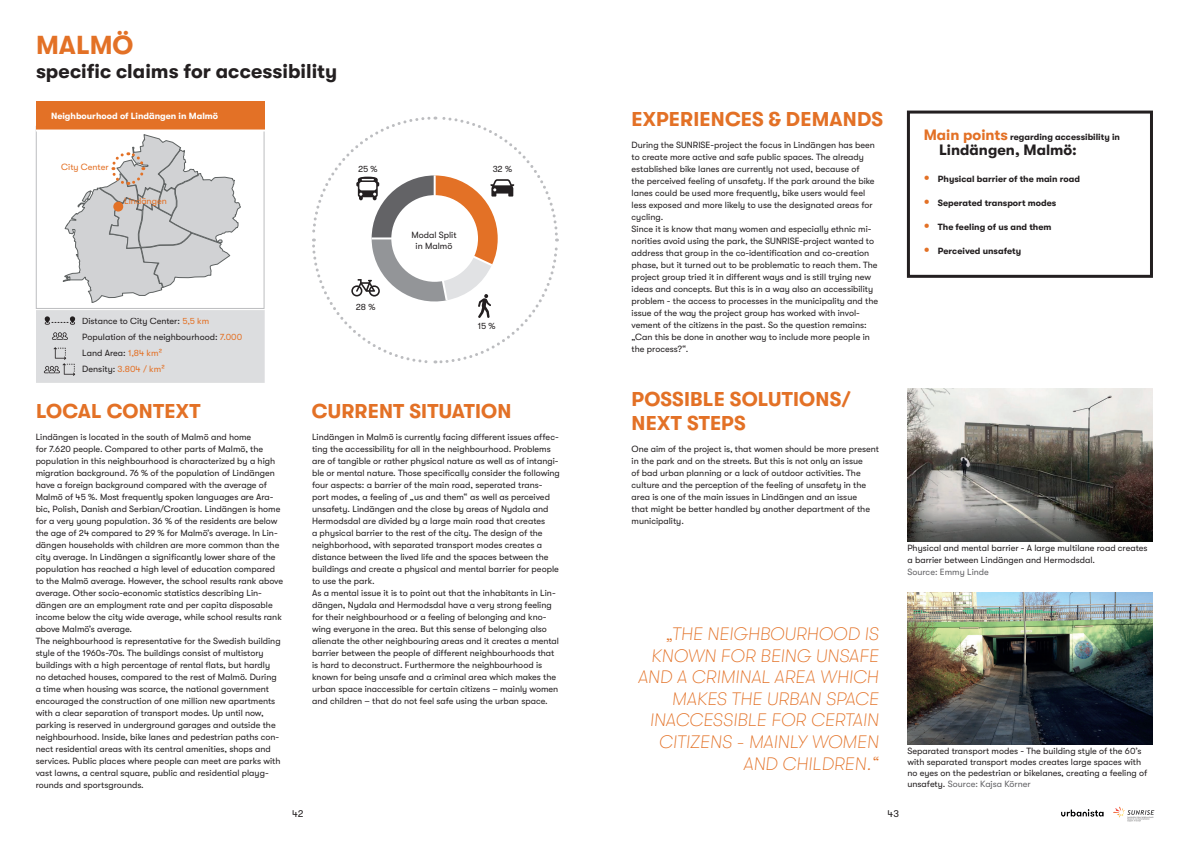
<style>
.page{position:relative;width:1191px;height:842px;background:#fff}
.page>*{position:absolute;margin:0;border:0;box-sizing:border-box;transform-origin:0 0}
.t1{font:700 26px "GT Walsheim";color:#e37126}
.t2{font:700 20px/24px "GT Walsheim";letter-spacing:.01em;color:#e37126}
.t3{font:700 20px "GT Walsheim";color:#231f20}
.t4{font:italic 100 18px/21.6px "GT Walsheim";color:#e37126;text-align:right}
.t5{font:700 15px "GT Walsheim";color:#231f20}
.t6{font:10px "GT Walsheim";color:#231f20}
.t7{font:9px/12px "GT Walsheim";color:#231f20}
.t8{font:700 9px "GT Walsheim";color:#231f20}
.t9{font:700 9px "GT Walsheim";color:#fff}
.t10{font:9px "GT Walsheim";color:#e37126}
.t11{font:9px "GT Walsheim";color:#636366}
.s1{color:#e37126}
.s2{font-size:15px;color:#e37126}
.s3{font-family:"Avenir";font-weight:400;font-size:12px;color:#e37126}
.s4{color:#636366}
</style>
<div class="page">
<svg style="left:1113px;top:807px;width:41px;height:14px"></svg>
<img style="left:1061px;top:809px;width:43px;height:8px">
<img style="left:907px;top:389px;width:246px;height:152px">
<img style="left:907px;top:592px;width:246px;height:153px">
<div style="left:36px;top:126px;width:228px;height:183px;border:1px solid #bcbdc0"></div>
<div style="left:40px;top:314px;width:221px;height:65px;background:#dcdddf"></div>
<div style="left:36px;top:310px;width:229px;height:73px;border:8px solid #dcdddf"></div>
<div style="left:36px;top:101px;width:229px;height:29px;background:#e37126"></div>
<hr style="left:36px;top:130px;width:230px;height:2px;background:#fff">
<svg style="left:906px;top:110px;width:247px;height:168px"></svg>
<svg style="left:44px;top:316px;width:31px;height:9px"></svg>
<svg style="left:52px;top:332px;width:16px;height:8px"></svg>
<svg style="left:44px;top:347px;width:31px;height:29px"></svg>
<svg style="left:63px;top:134px;width:178px;height:169px"></svg>
<svg style="left:312px;top:116px;width:247px;height:248px"></svg>
<h1 class="t1" style="left:36px;top:31px;width:99px">MALMÖ</h1>
<h2 class="t3" style="left:36px;top:60px;width:303px">specific claims for accessibility</h2>
<p class="t9" style="left:51px;top:111px;width:169px">Neighbourhood of Lindängen in Malmö</p>
<p class="t10" style="left:61px;top:162px;width:49px">City Center</p>
<p class="t10" style="left:124px;top:196px;width:44px">Lindängen</p>
<p class="t7" style="left:82px;top:313px;width:161px;line-height:16px">Distance to City Center: <span class="s1">5,5 km<br></span>Population of the neighbourhood: <span class="s1">7.000<br></span>Land Area: <span class="s1">1,84 km²<br></span>Density: <span class="s1">3.804 / km²</span></p>
<h2 class="t2" style="left:36px;top:399px;width:166px">LOCAL CONTEXT</h2>
<p class="t7" style="left:36px;top:431px;width:249px">Lindängen is located in the south of Malmö and home<br>for 7.620 people. Compared to other parts of Malmö, the population in this neighbourhood is characterized by a high migration background. 76 % of the population of Lindängen have a foreign background compared with the average of Malmö of 45 %. Most frequently spoken languages are Ara&shy;bic, Polish, Danish and Serbian/Croatian. Lindängen is home for a very young population. 36 % of the residents are below the age of 24 compared to 29 % for Malmö’s average. In Lin&shy;dängen households with children are more common than the city average. In Lindängen a significantly lower share of the population has reached a high level of education compared to the Malmö average. However, the school results rank above average. Other socio-economic statistics describing Lin&shy;dängen are an employment rate and per capita disposable income below the city wide average, while school results rank above Malmö’s average.<br>The neighbourhood is representative for the Swedish building style of the 1960s-70s. The buildings consist of multistory buildings with a high percentage of rental flats, but hardly<br>no detached houses, compared to the rest of Malmö. During a time when housing was scarce, the national government encouraged the construction of one million new apartments with a clear separation of transport modes. Up until now, parking is reserved in underground garages and outside the neighbourhood. Inside, bike lanes and pedestrian paths con&shy;nect residential areas with its central amenities, shops and services. Public places where people can meet are parks with vast lawns, a central square, public and residential playg&shy;rounds and sportsgrounds.</p>
<p class="t7" style="left:358px;top:163px;width:21px">25 %</p>
<p class="t7" style="left:492px;top:163px;width:21px">32 %</p>
<p class="t7" style="left:356px;top:301px;width:21px">28 %</p>
<p class="t7" style="left:411px;top:229px;width:47px;line-height:10.8px;text-align:center">Modal Split in Malmö</p>
<p class="t7" style="left:478px;top:320px;width:19px">15 %</p>
<h2 class="t2" style="left:312px;top:399px;width:201px">CURRENT SITUATION</h2>
<p class="t7" style="left:312px;top:431px;width:249px">Lindängen in Malmö is currently facing different issues affec&shy;ting the accessibility for all in the neighbourhood. Problems are of tangible or rather physical nature as well as of intangi&shy;ble or mental nature. Those specifically consider the following four aspects: a barrier of the main road, seperated trans&shy;port modes, a feeling of „us and them“ as well as perceived unsafety. Lindängen and the close by areas of Nydala and Hermodsdal are divided by a large main road that creates<br>a physical barrier to the rest of the city. The design of the neighborhood, with separated transport modes creates a distance between the lived life and the spaces between the buildings and create a physical and mental barrier for people to use the park.<br>As a mental issue it is to point out that the inhabitants in Lin&shy;dängen, Nydala and Hermodsdal have a very strong feeling for their neighbourhood or a feeling of belonging and kno&shy;wing everyone in the area. But this sense of belonging also alienate the other neighbouring areas and it creates a mental barrier between the people of different neighbourhoods that is hard to deconstruct. Furthermore the neighbourhood is known for being unsafe and a criminal area which makes the urban space inaccessible for certain citizens – mainly women and children – that do not feel safe using the urban space.</p>
<h2 class="t2" style="left:631px;top:107px;width:253px">EXPERIENCES &amp; DEMANDS</h2>
<p class="t7" style="left:631px;top:139px;width:248px">During the SUNRISE-project the focus in Lindängen has been to create more active and safe public spaces. The already established bike lanes are currently not used, because of<br>the perceived feeling of unsafety. If the park around the bike lanes could be used more frequently, bike users would feel less exposed and more likely to use the designated areas for cycling.<br>Since it is know that many women and especially ethnic mi&shy;norities avoid using the park, the SUNRISE-project wanted to address that group in the co-identification and co-creation phase, but it turned out to be problematic to reach them. The project group tried it in different ways and is still trying new ideas and concepts. But this is in a way also an accessibility problem - the access to processes in the municipality and the issue of the way the project group has worked with invol&shy;vement of the citizens in the past. So the question remains: „Can this be done in another way to include more people in the process?“.</p>
<h2 class="t2" style="left:631px;top:387px;width:221px">POSSIBLE SOLUTIONS/<br>NEXT STEPS</h2>
<p class="t7" style="left:631px;top:443px;width:249px">One aim of the project is, that women should be more present in the park and on the streets. But this is not only an issue<br>of bad urban planning or a lack of outdoor activities. The culture and the perception of the feeling of unsafety in the area is one of the main issues in Lindängen and an issue<br>that might be better handled by another department of the municipality.</p>
<h3 class="t4" style="left:638px;top:623px;width:242px">„THE NEIGHBOURHOOD IS<br>KNOWN FOR BEING UNSAFE<br>AND A CRIMINAL AREA WHICH<br>MAKES THE URBAN SPACE<br>INACCESSIBLE FOR CERTAIN<br>CITIZENS - MAINLY WOMEN<br>AND CHILDREN.“</h3>
<p class="t8" style="left:923px;top:132px;width:198px"><span class="s2">Main points</span> regarding accessibility in</p>
<h3 class="t5" style="left:939px;top:142px;width:139px">Lindängen, Malmö:</h3>
<p class="t8" style="left:923px;top:174px;width:158px"><span class="s3">•</span> Physical barrier of the main road</p>
<p class="t8" style="left:923px;top:198px;width:134px"><span class="s3">•</span> Seperated transport modes</p>
<p class="t8" style="left:923px;top:222px;width:129px"><span class="s3">•</span> The feeling of us and them</p>
<p class="t8" style="left:923px;top:246px;width:99px"><span class="s3">•</span> Perceived unsafety</p>
<p class="t7" style="left:907px;top:542px;width:242px">Physical and mental barrier - A large multilane road creates a barrier between Lindängen and Hermodsdal.</p>
<p class="t11" style="left:907px;top:567px;width:83px">Source: Emmy Linde</p>
<p class="t7" style="left:907px;top:746px;width:241px;line-height:10.8px">Separated transport modes - The building style of the 60’s with separated transport modes creates large spaces with no eyes on the pedestrian or bikelanes, creating a feeling of unsafety. <span class="s4">Source: Kajsa Körner</span></p>
<p class="t6" style="left:292px;top:808px;width:13px">42</p>
<p class="t6" style="left:887px;top:808px;width:13px">43</p>
</div>
